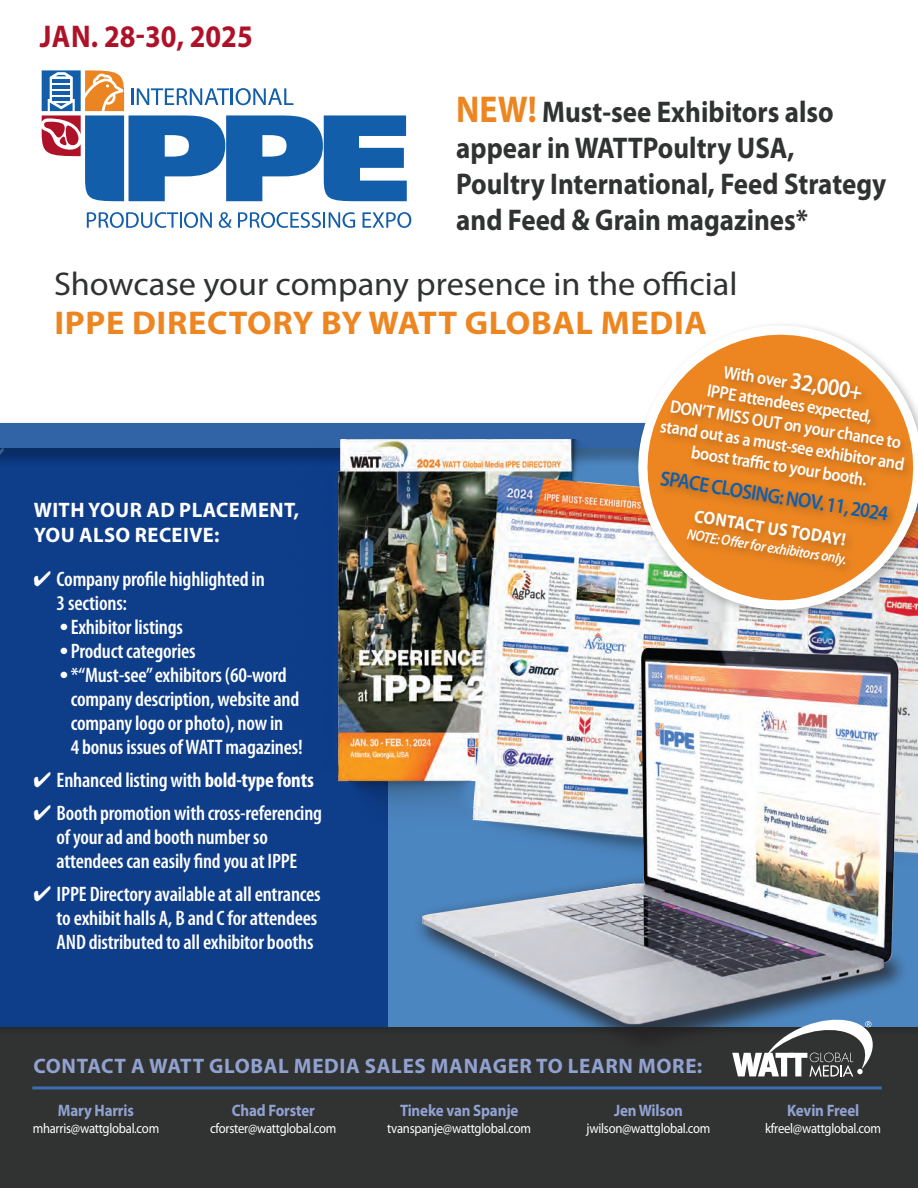
<style>
.page{position:relative;width:918px;height:1188px;background:#fff}
.page>*{position:absolute;margin:0;border:0;box-sizing:border-box;transform-origin:0 0}
.t1{font:33px/39px "Myriad Pro";color:#313232;scale:1.04 1}
.t2{font:700 31.5px "Myriad Pro";color:#ae1229;scale:.9 1}
.t3{font:700 30px/36px "Myriad Pro";color:#313232;scale:.9 1}
.List_Paragraph{font:600 condensed 21px/24px "Myriad Pro";letter-spacing:-.01em;color:#fff}
.t4{font:700 21px "Myriad Pro";letter-spacing:.03em;color:#91a2d1}
.t5{font:700 21px/25.5px "Myriad Pro";letter-spacing:.02em;color:#fff}
.t6{font:600 21px "Myriad Pro";color:#115eab;scale:.9 1}
.t7{font:600 18px/21px "Myriad Pro";color:#fff;text-align:center;scale:.9 1}
.t8{font:700 18px "Myriad Pro";color:#fff;scale:.9 1}
.t9{font:700 16.65px "Myriad Pro";letter-spacing:-.01em;color:#91a2d1;scale:.9 1}
.t10{font:italic 600 15px "Myriad Pro";color:#fff;scale:.9 1}
.t11{font:14.1px "Myriad Pro";letter-spacing:-.02em;color:#fff;scale:.9 1}
.s1{font-size:37.5px;color:#ed8621}
.s2{font-weight:700;color:#ed8621}
.s3{font-weight:700}
.s4{font-size:24px}
</style>
<div class="page">
<div style="left:0;top:1027px;width:918px;height:161px;background:#313232"></div>
<svg style="left:87px;top:212px;width:125px;height:16px"></svg>
<svg style="left:219px;top:212px;width:13px;height:16px"></svg>
<svg style="left:238px;top:212px;width:117px;height:16px"></svg>
<svg style="left:363px;top:212px;width:48px;height:16px"></svg>
<svg style="left:41px;top:70px;width:366px;height:131px"></svg>
<hr style="left:32px;top:1086px;width:850px;height:3px;background:#3b6db5">
<div style="left:0;top:448px;width:388px;height:579px;background:#0e3d89"></div>
<div style="left:0;top:425px;width:918px;height:42px;background:#231f20;opacity:.75"></div>
<div style="left:0;top:423px;width:901px;height:25px;background:#3064a6"></div>
<img style="left:265px;top:440px;width:357px;height:143px">
<img style="left:301px;top:583px;width:617px;height:507px">
<svg style="left:732px;top:1020px;width:141px;height:57px"></svg>
<div style="left:634px;top:321px;width:284px;height:300px;background:#231f20;opacity:.3"></div>
<svg style="left:622px;top:321px;width:296px;height:294px"></svg>
<div style="left:657px;top:362px;width:258px;height:216px;background:#231f20;opacity:.3"></div>
<p class="t2" style="left:40px;top:18px;width:238px">JAN. 28-30, 2025</p>
<p class="t3" style="left:456px;top:94px;width:479px"><span class="s1">NEW!</span> Must-see Exhibitors also appear in WATTPoultry USA,<br>Poultry International, Feed Strategy and Feed &amp; Grain magazines*</p>
<p class="t1" style="left:54px;top:265px;width:659px">Showcase your company presence in the official<br><span class="s2">IPPE DIRECTORY BY WATT GLOBAL MEDIA</span></p>
<p class="t5" style="left:34px;top:497px;width:267px">WITH YOUR AD PLACEMENT,<br>YOU ALSO RECEIVE:</p>
<p class="List_Paragraph" style="left:57px;top:568px;width:210px;text-indent:-23px">✔ Company profile highlighted in<br>3 sections:</p>
<p class="List_Paragraph" style="left:60px;top:616px;width:124px">● Exhibitor listings</p>
<p class="List_Paragraph" style="left:60px;top:640px;width:137px">● Product categories</p>
<p class="List_Paragraph" style="left:71px;top:664px;width:233px;text-indent:-10px">● *“Must-see” exhibitors (60-word company description, website and company logo or photo), now in<br>4 bonus issues of WATT magazines!</p>
<p class="List_Paragraph" style="left:33px;top:769px;width:282px">✔ Enhanced listing with <span class="s3">bold-type fonts</span></p>
<p class="List_Paragraph" style="left:57px;top:802px;width:267px;text-indent:-23px">✔ Booth promotion with cross-referencing of your ad and booth number so attendees can easily find you at IPPE</p>
<p class="List_Paragraph" style="left:57px;top:883px;width:266px;text-indent:-23px">✔ IPPE Directory available at all entrances to exhibit halls A, B and C for attendees<br>AND distributed to all exhibitor booths</p>
<p class="t7" style="left:672px;top:353px;width:276px;rotate:9deg">With over <span class="s4">32,000+<br></span>IPPE attendees expected,<br>DON’T MISS OUT on your chance to stand out as a must-see exhibitor and boost traffi c to your booth.</p>
<p class="t6" style="left:662px;top:466px;width:258px;rotate:9deg">SPACE CLOSING: NOV. 11, 2024</p>
<p class="t8" style="left:696px;top:506px;width:171px;rotate:9deg">CONTACT US TODAY!</p>
<p class="t10" style="left:688px;top:526px;width:181px;rotate:9deg">NOTE: Off er for exhibitors only.</p>
<p class="t4" style="left:33px;top:1054px;width:671px">CONTACT A WATT GLOBAL MEDIA SALES MANAGER TO LEARN MORE:</p>
<p class="t9" style="left:58px;top:1102px;width:86px">Mary Harris</p>
<p class="t11" style="left:33px;top:1120px;width:142px">mharris@wattglobal.com</p>
<p class="t9" style="left:232px;top:1102px;width:94px">Chad Forster</p>
<p class="t11" style="left:210px;top:1120px;width:142px">cforster@wattglobal.com</p>
<p class="t9" style="left:400px;top:1102px;width:133px">Tineke van Spanje</p>
<p class="t11" style="left:387px;top:1120px;width:161px">tvanspanje@wattglobal.com</p>
<p class="t9" style="left:614px;top:1102px;width:78px">Jen Wilson</p>
<p class="t11" style="left:587px;top:1120px;width:139px">jwilson@wattglobal.com</p>
<p class="t9" style="left:787px;top:1102px;width:82px">Kevin Freel</p>
<p class="t11" style="left:765px;top:1120px;width:130px">kfreel@wattglobal.com</p>
</div>
